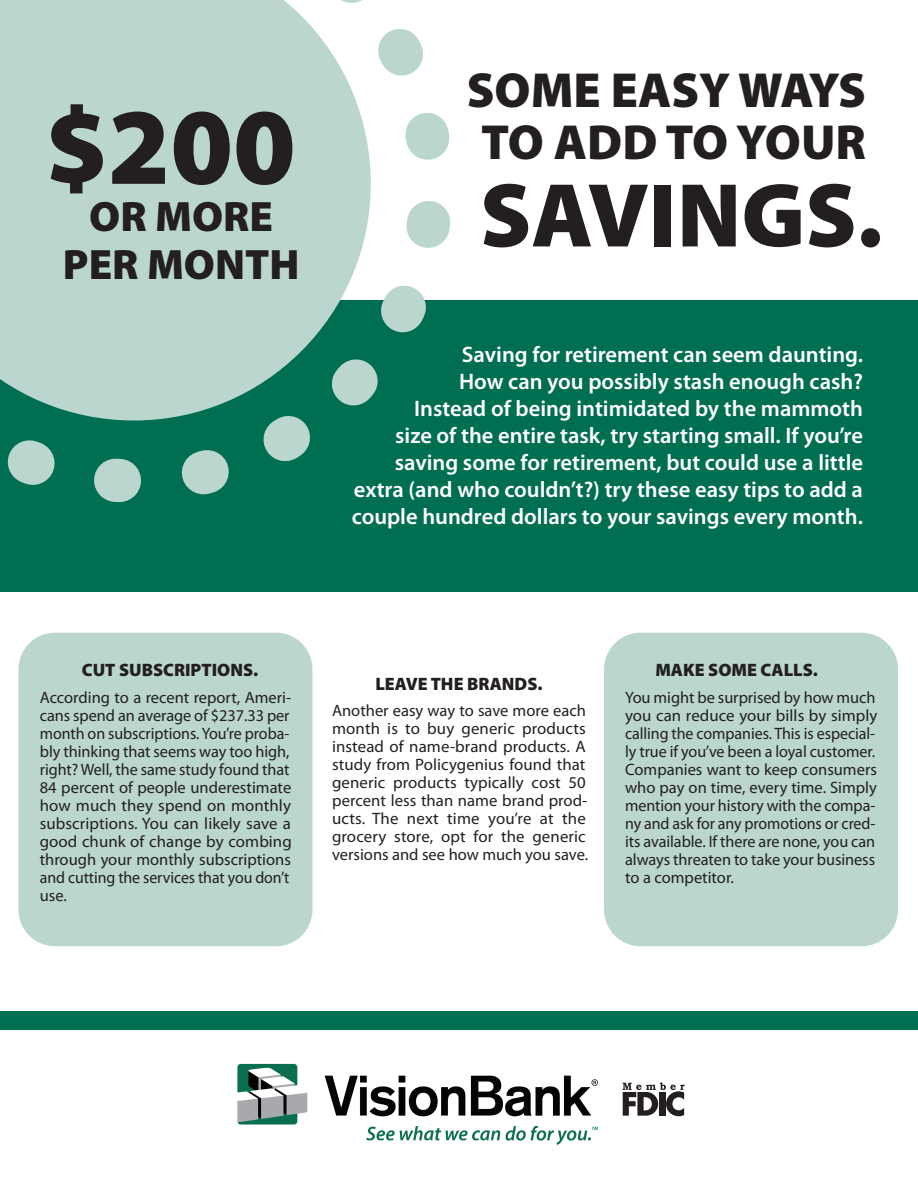
<style>
.page{position:relative;width:918px;height:1188px;background:#fff}
.page>*{position:absolute;margin:0;border:0;box-sizing:border-box;transform-origin:0 0}
.t1{font:900 109.35px "Myriad Pro";color:#231f20}
.t2{font:900 91.5px "Myriad Pro";color:#231f20}
.t3{font:900 49.5px/52.5px "Myriad Pro";color:#231f20}
.t4{font:900 42.75px "Myriad Pro";color:#231f20}
.t5{font:600 22.5px/27px "Myriad Pro";color:#fff;text-align:right}
.t6{font:900 18px "Myriad Pro";color:#231f20}
.t7{font:16.5px/18px "Myriad Pro";color:#231f20}
</style>
<div class="page">
<div style="left:0;top:300px;width:918px;height:291px;background:#006e51"></div>
<div style="left:19px;top:633px;width:293px;height:313px;background:#bad6ce;border-radius:36px"></div>
<div style="left:604px;top:633px;width:294px;height:313px;background:#bad6ce;border-radius:36px"></div>
<div style="left:0;top:1012px;width:918px;height:18px;background:#006e51"></div>
<svg style="left:623px;top:1082px;width:62px;height:34px"></svg>
<img style="left:237px;top:1063px;width:361px;height:81px">
<svg style="left:0;top:0;width:451px;height:503px"></svg>
<h1 class="t1" style="left:45px;top:74px;width:252px">$200</h1>
<h3 class="t4" style="left:89px;top:188px;width:185px">OR MORE</h3>
<h3 class="t4" style="left:63px;top:236px;width:238px">PER MONTH</h3>
<h3 class="t3" style="left:467px;top:62px;width:401px">SOME EASY WAYS<br>TO ADD TO YOUR</h3>
<h2 class="t2" style="left:480px;top:155px;width:404px">SAVINGS.</h2>
<p class="t5" style="left:352px;top:340px;width:513px">Saving for retirement can seem daunting.<br>How can you possibly stash enough cash?<br>Instead of being intimidated by the mammoth<br>size of the entire task, try starting small. If you’re saving some for retirement, but could use a little extra (and who couldn’t?) try these easy tips to add a couple hundred dollars to your savings every month.</p>
<p class="t6" style="left:82px;top:658px;width:178px">CUT SUBSCRIPTIONS.</p>
<p class="t6" style="left:655px;top:658px;width:164px">MAKE SOME CALLS.</p>
<p class="t6" style="left:375px;top:672px;width:169px">LEAVE THE BRANDS.</p>
<p class="t7" style="left:40px;top:688px;width:254px">According to a recent report, Ameri&shy;cans spend an average of $237.33 per month on subscriptions. You’re proba&shy;bly thinking that seems way too high, right? Well, the same study found that 84 percent of people underestimate how much they spend on monthly subscriptions. You can likely save a good chunk of change by combing through your monthly subscriptions and cutting the services that you don’t use.</p>
<p class="t7" style="left:625px;top:688px;width:254px">You might be surprised by how much you can reduce your bills by simply calling the companies. This is especial&shy;ly true if you’ve been a loyal customer.<br>Companies want to keep consumers who pay on time, every time. Simply mention your history with the compa&shy;ny and ask for any promotions or cred&shy;its available. If there are none, you can always threaten to take your business to a competitor.</p>
<p class="t7" style="left:332px;top:701px;width:258px">Another easy way to save more each month is to buy generic products instead of name-brand products. A study from Policygenius found that generic products typically cost 50 percent less than name brand prod&shy;ucts. The next time you’re at the grocery store, opt for the generic versions and see how much you save.</p>
</div>
